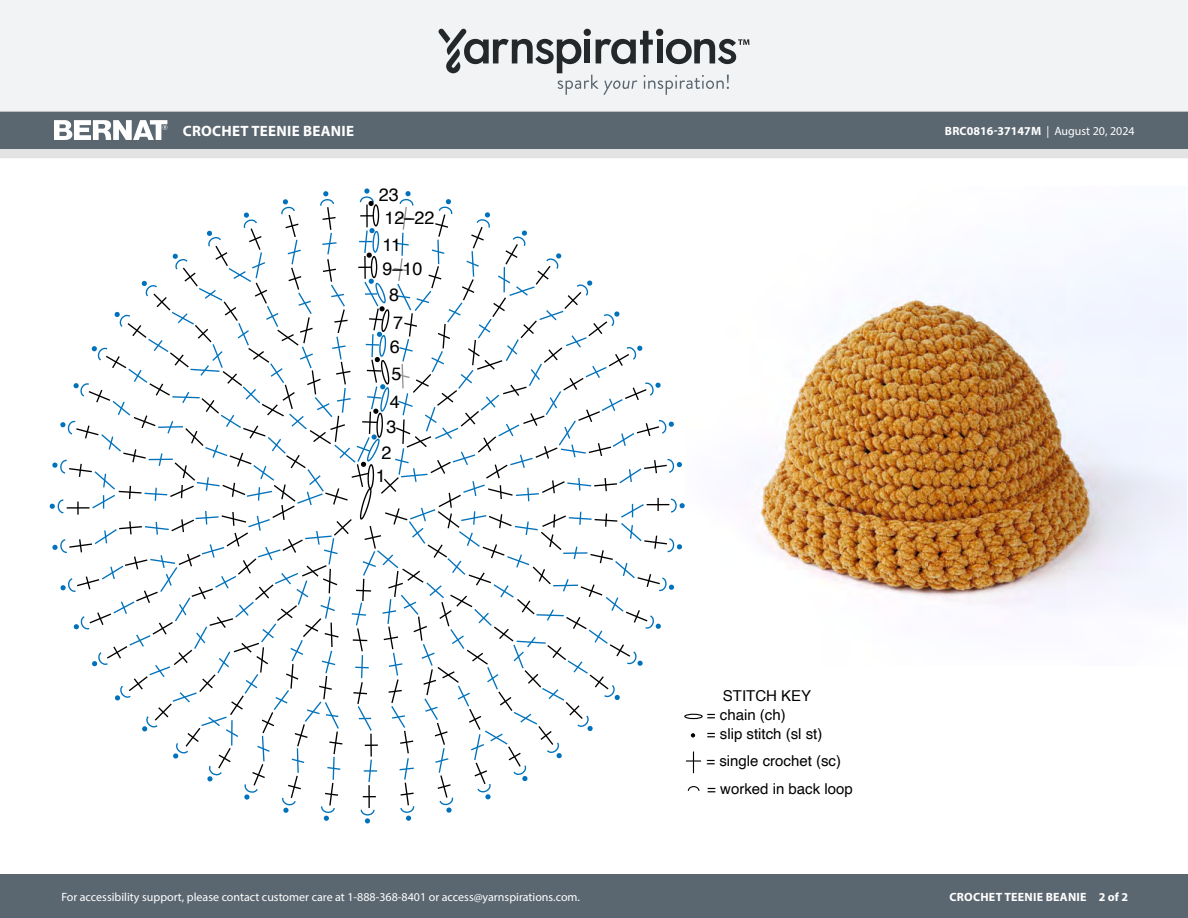
<style>
.page{position:relative;width:1188px;height:918px;background:#fff}
.page>*{position:absolute;margin:0;border:0;box-sizing:border-box;transform-origin:0 0}
.t1{font:18px "Helvetica";color:#000}
.t2{font:15px/18.9px "Helvetica";color:#000}
.t3{font:700 15px "Myriad Pro";letter-spacing:.02em;color:#fff}
.t4{font:12px "Myriad Pro";color:#fff}
.t5{font:700 12px "Myriad Pro";color:#fff}
.t6{font:700 12px "Myriad Pro";letter-spacing:.02em;color:#fff}
.s1{font-weight:400}
</style>
<div class="page">
<div style="left:0;top:875px;width:1188px;height:43px;background:#5a6670"></div>
<div style="left:0;top:149px;width:1188px;height:9px;background:#e4e3e3"></div>
<div style="left:0;top:111px;width:1188px;height:38px;background:#5a6670"></div>
<div style="left:0;top:0;width:1188px;height:112px;background:#f2f3f4"></div>
<svg style="left:438px;top:29px;width:311px;height:66px"></svg>
<svg style="left:54px;top:120px;width:113px;height:20px"></svg>
<img style="left:751px;top:246px;width:436px;height:362px">
<div style="left:684px;top:714px;width:19px;height:5px;border:1px solid #000;border-radius:50%"></div>
<svg style="left:50px;top:188px;width:651px;height:636px"></svg>
<p class="t3" style="left:183px;top:121px;width:173px">CROCHET TEENIE BEANIE</p>
<p class="t5" style="left:945px;top:123px;width:191px">BRC0816-37147M <span class="s1">| August 20, 2024</span></p>
<p class="t1" style="left:379px;top:181px;width:21px">23</p>
<p class="t1" style="left:385px;top:204px;width:51px">12–22</p>
<p class="t1" style="left:382px;top:230px;width:20px">11</p>
<p class="t1" style="left:382px;top:255px;width:41px">9–10</p>
<p class="t1" style="left:389px;top:281px;width:11px">8</p>
<p class="t1" style="left:393px;top:309px;width:11px">7</p>
<p class="t1" style="left:390px;top:333px;width:11px">6</p>
<p class="t1" style="left:392px;top:359px;width:11px">5</p>
<p class="t1" style="left:390px;top:387px;width:11px">4</p>
<p class="t1" style="left:386px;top:413px;width:11px">3</p>
<p class="t1" style="left:382px;top:439px;width:11px">2</p>
<p class="t1" style="left:376px;top:462px;width:11px">1</p>
<p class="t2" style="left:707px;top:687px;width:117px;text-indent:16px">STITCH KEY = chain (ch)<br>= slip stitch (sl st)</p>
<p class="t2" style="left:706px;top:747px;width:148px;line-height:27.8px">= single crochet (sc) = worked in back loop</p>
<p class="t4" style="left:61px;top:889px;width:520px">For accessibility support, please contact customer care at 1-888-368-8401 or access@yarnspirations.com.</p>
<p class="t6" style="left:950px;top:889px;width:180px">CROCHET TEENIE BEANIE 2 of 2</p>
</div>
